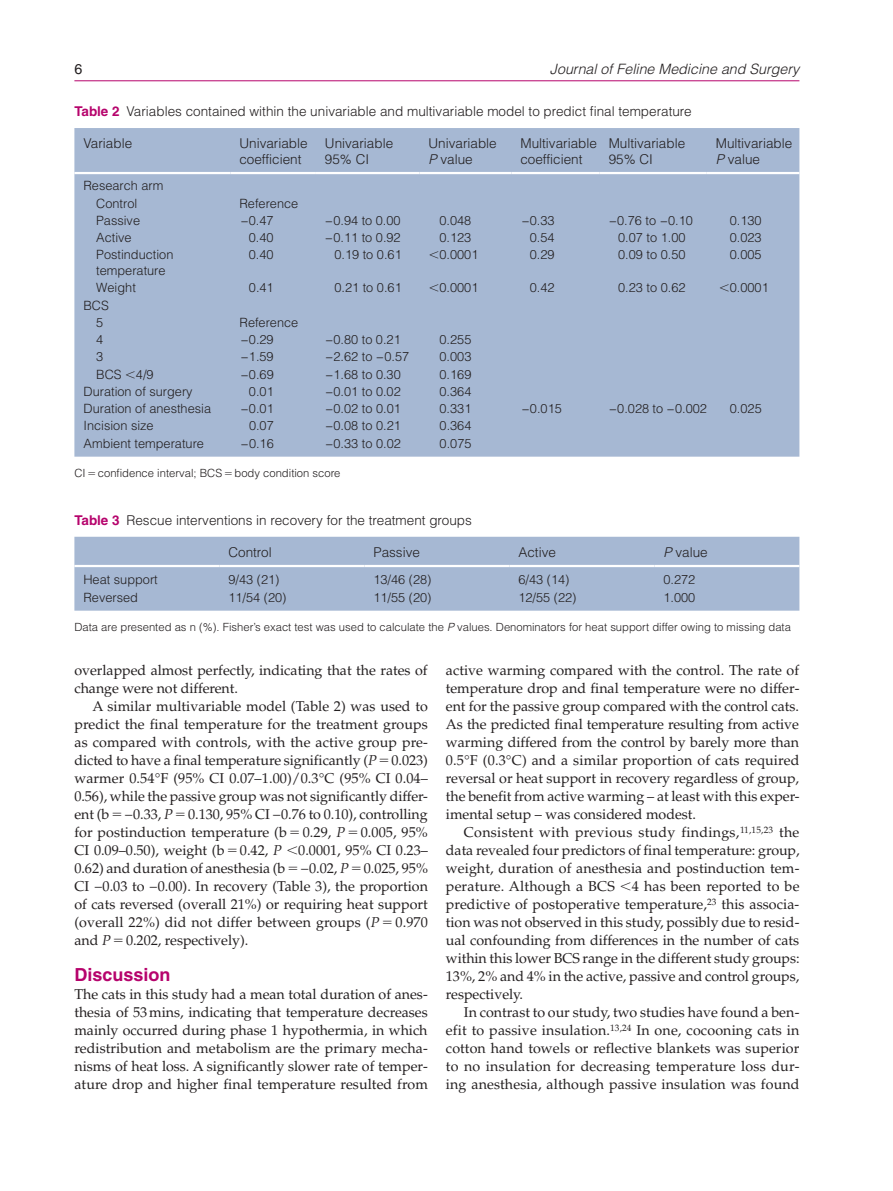
<style>
.page{position:relative;width:893px;height:1191px;background:#fff}
.page>*{position:absolute;margin:0;border:0;box-sizing:border-box;transform-origin:0 0}
.t1{font:700 18px "Helvetica LT Std";color:#b6036c}
.t2{font:14.25px/18px "Palatino LT Std";letter-spacing:-.005em;color:#231f20;text-align:justify}
.t3{font:italic 300 14.25px "Helvetica LT Std";color:#231f20}
.t4{font:14.25px "Helvetica LT Std";color:#231f20}
.t5{font:300 13.5px/15.8px "Helvetica LT Std";color:#231f20}
.t6{font:300 12.75px/17.2px "Helvetica LT Std";color:#231f20}
.t7{font:300 11.25px "Helvetica LT Std";color:#231f20}
.s1{font-weight:700;color:#b6036c}
.s2{font-style:italic}
</style>
<div class="page">
<hr style="left:74px;top:80px;width:725px;height:1px;background:#b6036c">
<div style="left:74px;top:128px;width:725px;height:328px;background:#a6b8d3"></div>
<hr style="left:74px;top:172px;width:156px;height:2px;background:#fff">
<hr style="left:230px;top:172px;width:86px;height:2px;background:#fff">
<hr style="left:316px;top:172px;width:103px;height:2px;background:#fff">
<hr style="left:419px;top:172px;width:92px;height:2px;background:#fff">
<hr style="left:511px;top:172px;width:89px;height:2px;background:#fff">
<hr style="left:600px;top:172px;width:107px;height:2px;background:#fff">
<hr style="left:707px;top:172px;width:92px;height:2px;background:#fff">
<div style="left:74px;top:537px;width:725px;height:73px;background:#a6b8d3"></div>
<hr style="left:74px;top:565px;width:145px;height:2px;background:#fff">
<hr style="left:219px;top:565px;width:145px;height:2px;background:#fff">
<hr style="left:364px;top:565px;width:145px;height:2px;background:#fff">
<hr style="left:509px;top:565px;width:145px;height:2px;background:#fff">
<hr style="left:654px;top:565px;width:145px;height:2px;background:#fff">
<svg style="left:430px;top:251px;width:8px;height:8px"></svg>
<svg style="left:430px;top:284px;width:8px;height:8px"></svg>
<svg style="left:720px;top:284px;width:9px;height:8px"></svg>
<svg style="left:126px;top:371px;width:9px;height:7px"></svg>
<p class="t4" style="left:74px;top:61px;width:9px">6</p>
<p class="t3" style="left:550px;top:60px;width:251px">Journal of Feline Medicine and Surgery</p>
<p class="t5" style="left:74px;top:103px;width:619px"><span class="s1">Table 2</span> Variables contained within the univariable and multivariable model to predict final temperature</p>
<p class="t5" style="left:83px;top:135px;width:50px">Variable</p>
<p class="t5" style="left:239px;top:135px;width:70px">Univariable coefficient</p>
<p class="t5" style="left:325px;top:135px;width:70px">Univariable<br>95% CI</p>
<p class="t5" style="left:428px;top:135px;width:70px">Univariable<br><span class="s2">P</span> value</p>
<p class="t5" style="left:520px;top:135px;width:78px">Multivariable coefficient</p>
<p class="t5" style="left:609px;top:135px;width:78px">Multivariable<br>95% CI</p>
<p class="t5" style="left:716px;top:135px;width:78px">Multivariable<br><span class="s2">P</span> value</p>
<p class="t6" style="left:96px;top:177px;width:69px;text-indent:-13px">Research arm<br>Control</p>
<p class="t6" style="left:239px;top:194px;width:60px">Reference</p>
<p class="t6" style="left:96px;top:211px;width:45px">Passive</p>
<p class="t6" style="left:240px;top:211px;width:35px">−0.47</p>
<p class="t6" style="left:325px;top:211px;width:77px">−0.94 to 0.00</p>
<p class="t6" style="left:439px;top:211px;width:33px">0.048</p>
<p class="t6" style="left:521px;top:211px;width:35px">−0.33</p>
<p class="t6" style="left:609px;top:211px;width:86px">−0.76 to −0.10</p>
<p class="t6" style="left:730px;top:211px;width:33px">0.130</p>
<p class="t6" style="left:96px;top:229px;width:37px">Active</p>
<p class="t6" style="left:249px;top:229px;width:26px">0.40</p>
<p class="t6" style="left:325px;top:229px;width:77px">−0.11 to 0.92</p>
<p class="t6" style="left:439px;top:229px;width:33px">0.123</p>
<p class="t6" style="left:530px;top:229px;width:26px">0.54</p>
<p class="t6" style="left:618px;top:229px;width:69px">0.07 to 1.00</p>
<p class="t6" style="left:730px;top:229px;width:33px">0.023</p>
<p class="t6" style="left:96px;top:247px;width:79px;line-height:15.8px">Postinduction temperature</p>
<p class="t6" style="left:249px;top:246px;width:26px">0.40</p>
<p class="t6" style="left:334px;top:246px;width:69px">0.19 to 0.61</p>
<p class="t6" style="left:439px;top:246px;width:40px">0.0001</p>
<p class="t6" style="left:530px;top:246px;width:26px">0.29</p>
<p class="t6" style="left:618px;top:246px;width:69px">0.09 to 0.50</p>
<p class="t6" style="left:730px;top:246px;width:33px">0.005</p>
<p class="t6" style="left:96px;top:279px;width:41px">Weight</p>
<p class="t6" style="left:249px;top:279px;width:26px">0.41</p>
<p class="t6" style="left:334px;top:279px;width:69px">0.21 to 0.61</p>
<p class="t6" style="left:439px;top:279px;width:40px">0.0001</p>
<p class="t6" style="left:530px;top:279px;width:26px">0.42</p>
<p class="t6" style="left:618px;top:279px;width:69px">0.23 to 0.62</p>
<p class="t6" style="left:730px;top:279px;width:40px">0.0001</p>
<p class="t6" style="left:83px;top:296px;width:27px;text-align:center">BCS<br>5</p>
<p class="t6" style="left:239px;top:313px;width:60px">Reference</p>
<p class="t6" style="left:96px;top:331px;width:9px">4</p>
<p class="t6" style="left:240px;top:331px;width:35px">−0.29</p>
<p class="t6" style="left:325px;top:331px;width:77px">−0.80 to 0.21</p>
<p class="t6" style="left:439px;top:331px;width:33px">0.255</p>
<p class="t6" style="left:96px;top:348px;width:9px">3</p>
<p class="t6" style="left:241px;top:348px;width:35px">−1.59</p>
<p class="t6" style="left:325px;top:348px;width:86px">−2.62 to −0.57</p>
<p class="t6" style="left:439px;top:348px;width:33px">0.003</p>
<p class="t6" style="left:96px;top:365px;width:59px">BCS 4/9</p>
<p class="t6" style="left:241px;top:365px;width:35px">−0.69</p>
<p class="t6" style="left:325px;top:365px;width:77px">−1.68 to 0.30</p>
<p class="t6" style="left:440px;top:365px;width:33px">0.169</p>
<p class="t6" style="left:84px;top:382px;width:111px">Duration of surgery</p>
<p class="t6" style="left:249px;top:382px;width:26px">0.01</p>
<p class="t6" style="left:325px;top:382px;width:77px">−0.01 to 0.02</p>
<p class="t6" style="left:440px;top:382px;width:33px">0.364</p>
<p class="t6" style="left:84px;top:400px;width:129px">Duration of anesthesia</p>
<p class="t6" style="left:241px;top:400px;width:35px">−0.01</p>
<p class="t6" style="left:325px;top:400px;width:77px">−0.02 to 0.01</p>
<p class="t6" style="left:440px;top:400px;width:33px">0.331</p>
<p class="t6" style="left:522px;top:400px;width:42px">−0.015</p>
<p class="t6" style="left:609px;top:400px;width:100px">−0.028 to −0.002</p>
<p class="t6" style="left:730px;top:400px;width:33px">0.025</p>
<p class="t6" style="left:84px;top:417px;width:72px">Incision size</p>
<p class="t6" style="left:249px;top:417px;width:26px">0.07</p>
<p class="t6" style="left:325px;top:417px;width:77px">−0.08 to 0.21</p>
<p class="t6" style="left:440px;top:417px;width:33px">0.364</p>
<p class="t6" style="left:84px;top:434px;width:122px">Ambient temperature</p>
<p class="t6" style="left:241px;top:434px;width:35px">−0.16</p>
<p class="t6" style="left:325px;top:434px;width:77px">−0.33 to 0.02</p>
<p class="t6" style="left:440px;top:434px;width:33px">0.075</p>
<p class="t7" style="left:74px;top:466px;width:268px">CI confidence interval; BCS body condition score</p>
<p class="t5" style="left:74px;top:512px;width:399px"><span class="s1">Table 3</span> Rescue interventions in recovery for the treatment groups</p>
<p class="t5" style="left:228px;top:544px;width:45px">Control</p>
<p class="t5" style="left:373px;top:544px;width:48px">Passive</p>
<p class="t5" style="left:518px;top:544px;width:39px">Active</p>
<p class="t5" style="left:663px;top:544px;width:46px"><span class="s2">P</span> value</p>
<p class="t6" style="left:83px;top:571px;width:76px">Heat support</p>
<p class="t6" style="left:228px;top:571px;width:53px">9/43 (21)</p>
<p class="t6" style="left:373px;top:571px;width:60px">13/46 (28)</p>
<p class="t6" style="left:518px;top:571px;width:53px">6/43 (14)</p>
<p class="t6" style="left:663px;top:571px;width:33px">0.272</p>
<p class="t6" style="left:83px;top:588px;width:56px">Reversed</p>
<p class="t6" style="left:228px;top:588px;width:60px">11/54 (20)</p>
<p class="t6" style="left:373px;top:588px;width:60px">11/55 (20)</p>
<p class="t6" style="left:518px;top:588px;width:60px">12/55 (22)</p>
<p class="t6" style="left:663px;top:588px;width:33px">1.000</p>
<p class="t7" style="left:74px;top:620px;width:718px">Data are presented as n (%). Fisher’s exact test was used to calculate the <span class="s2">P</span> values. Denominators for heat support differ owing to missing data</p>
<p class="t2" style="left:74px;top:661px;width:355px">overlapped almost perfectly, indicating that the rates of change were not different.</p>
<p class="t2" style="left:74px;top:697px;width:355px;text-indent:18px">A similar multivariable model (Table 2) was used to predict the final temperature for the treatment groups as compared with controls, with the active group pre&shy;dicted to have a final temperature significantly (<span class="s2">P</span> 0.023) warmer 0.54°F (95% CI 0.07–1.00)/0.3°C (95% CI 0.04– 0.56), while the passive group was not significantly differ&shy;ent (b −0.33, <span class="s2">P</span> 0.130, 95% CI −0.76 to 0.10), controlling for postinduction temperature (b 0.29, <span class="s2">P</span> 0.005, 95% CI 0.09–0.50), weight (b 0.42, <span class="s2">P</span> 0.0001, 95% CI 0.23– 0.62) and duration of anesthesia (b −0.02, <span class="s2">P</span> 0.025, 95% CI −0.03 to −0.00). In recovery (Table 3), the proportion of cats reversed (overall 21%) or requiring heat support (overall 22%) did not differ between groups (<span class="s2">P</span> 0.970 and <span class="s2">P</span> 0.202, respectively).</p>
<p class="t1" style="left:74px;top:964px;width:98px">Discussion</p>
<p class="t2" style="left:74px;top:985px;width:355px">The cats in this study had a mean total duration of anes&shy;thesia of 53mins, indicating that temperature decreases mainly occurred during phase 1 hypothermia, in which redistribution and metabolism are the primary mecha&shy;nisms of heat loss. A significantly slower rate of temper&shy;ature drop and higher final temperature resulted from</p>
<p class="t2" style="left:446px;top:661px;width:355px">active warming compared with the control. The rate of temperature drop and final temperature were no differ&shy;ent for the passive group compared with the control cats.<br>As the predicted final temperature resulting from active warming differed from the control by barely more than 0.5°F (0.3°C) and a similar proportion of cats required reversal or heat support in recovery regardless of group, the benefit from active warming – at least with this exper&shy;imental setup – was considered modest.</p>
<p class="t2" style="left:446px;top:823px;width:355px;text-indent:18px">Consistent with previous study findings,<sup>11,15,23</sup> the data revealed four predictors of final temperature: group, weight, duration of anesthesia and postinduction tem&shy;perature. Although a BCS 4 has been reported to be predictive of postoperative temperature,<sup>23</sup> this associa&shy;tion was not observed in this study, possibly due to resid&shy;ual confounding from differences in the number of cats within this lower BCS range in the different study groups:<br>13%, 2% and 4% in the active, passive and control groups, respectively.</p>
<p class="t2" style="left:446px;top:1003px;width:355px;text-indent:18px">In contrast to our study, two studies have found a ben&shy;efit to passive insulation.<sup>13,24</sup> In one, cocooning cats in cotton hand towels or reflective blankets was superior to no insulation for decreasing temperature loss dur&shy;ing anesthesia, although passive insulation was found</p>
</div>
